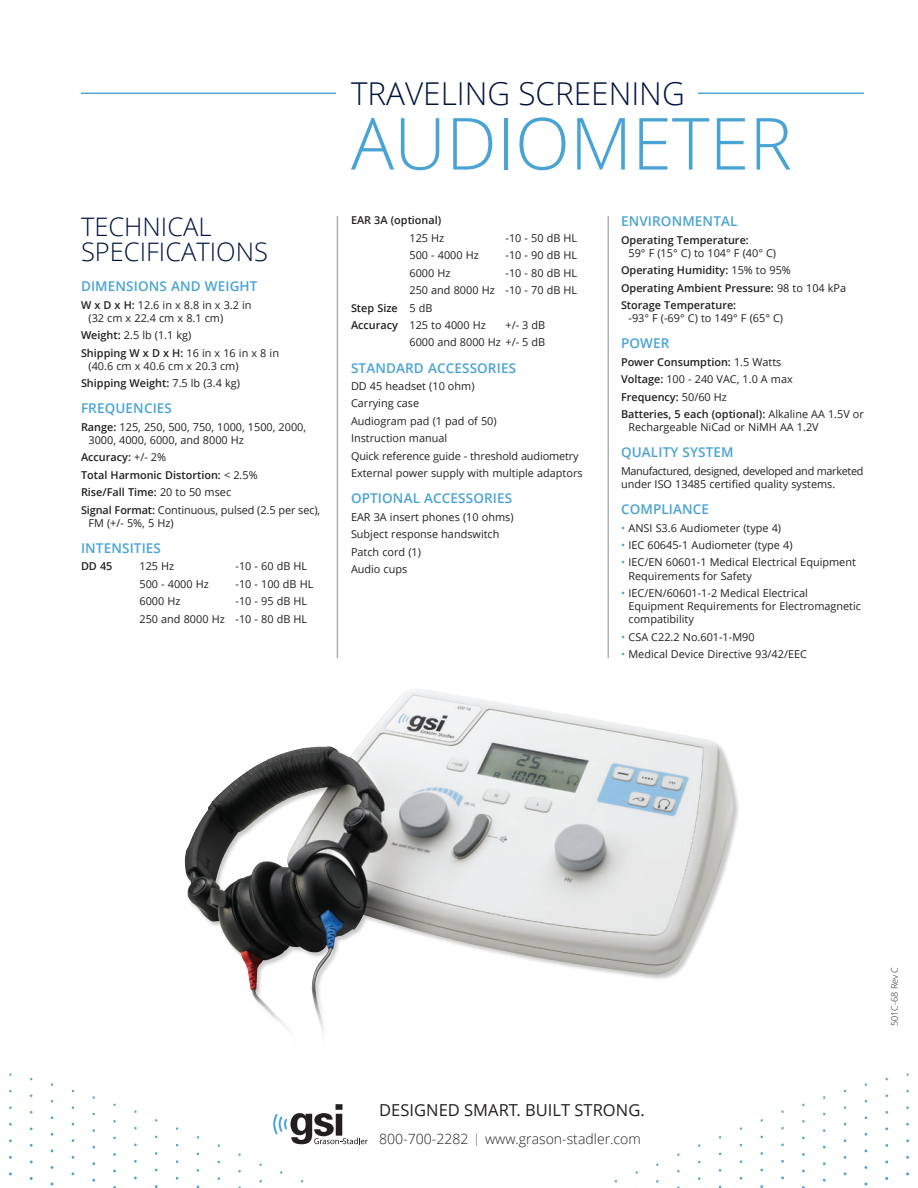
<style>
.page{position:relative;width:918px;height:1188px;background:#fff}
.page>*{position:absolute;margin:0;border:0;box-sizing:border-box;transform-origin:0 0}
.t1{font:300 72px "Open Sans";color:#4aa3d5}
.t2{font:300 31.5px "Open Sans";color:#001340}
.t3{font:300 25.5px "Open Sans";color:#001340}
.t4{font:16.5px "Open Sans";color:#231f20}
.t5{font:300 14.1px "Open Sans";color:#231f20}
.t6{font:600 13.5px "Open Sans";letter-spacing:.01em;color:#4aa3d5}
.t7{font:10.8px/13.2px "Open Sans";color:#231f20}
.t8{font:600 10.8px "Open Sans";color:#231f20}
.t9{font:10.8px/13.2px "Open Sans";letter-spacing:-.03em;color:#231f20}
.t10{font:300 9px "Open Sans";color:#231f20}
.s1{font-weight:600}
.s2{font-weight:400}
.s3{color:#4aa3d5}
.s4{font-size:16.5px}
</style>
<div class="page">
<svg style="left:273px;top:1104px;width:95px;height:40px"></svg>
<hr style="left:337px;top:216px;width:1px;height:442px;background:#aeb3b8">
<hr style="left:608px;top:216px;width:1px;height:442px;background:#aeb3b8">
<hr style="left:81px;top:93px;width:255px;height:1px;background:#4aa3d5">
<hr style="left:698px;top:93px;width:166px;height:1px;background:#4aa3d5">
<div style="left:185px;top:688px;width:555px;height:399px;background:#231f20;opacity:.25"></div>
<img style="left:185px;top:688px;width:231px;height:393px">
<div style="left:235px;top:991px;width:108px;height:90px;background:#fff"></div>
<div style="left:235px;top:1080px;width:108px;height:9px;background:#fff"></div>
<p class="t3" style="left:81px;top:209px;width:132px">TECHNICAL</p>
<p class="t3" style="left:81px;top:234px;width:189px">SPECIFICATIONS</p>
<p class="t6" style="left:81px;top:277px;width:178px">DIMENSIONS AND WEIGHT</p>
<p class="t7" style="left:88px;top:298px;width:165px;text-indent:-8px"><span class="s1">W x D x H:</span> 12.6 in x 8.8 in x 3.2 in (32 cm x 22.4 cm x 8.1 cm)</p>
<p class="t7" style="left:81px;top:328px;width:112px"><span class="s1">Weight:</span> 2.5 lb (1.1 kg)</p>
<p class="t7" style="left:88px;top:346px;width:192px;text-indent:-8px"><span class="s1">Shipping W x D x H:</span> 16 in x 16 in x 8 in (40.6 cm x 40.6 cm x 20.3 cm)</p>
<p class="t8" style="left:81px;top:376px;width:160px">Shipping Weight: <span class="s2">7.5 lb (3.4 kg)</span></p>
<p class="t6" style="left:81px;top:399px;width:93px">FREQUENCIES</p>
<p class="t7" style="left:88px;top:420px;width:219px;text-indent:-8px"><span class="s1">Range:</span> 125, 250, 500, 750, 1000, 1500, 2000,<br>3000, 4000, 6000, and 8000 Hz</p>
<p class="t8" style="left:81px;top:450px;width:87px">Accuracy: <span class="s2">+/- 2%</span></p>
<p class="t8" style="left:81px;top:467px;width:178px">Total Harmonic Distortion: <span class="s2">&lt; 2.5%</span></p>
<p class="t8" style="left:81px;top:485px;width:152px">Rise/Fall Time: <span class="s2">20 to 50 msec</span></p>
<p class="t7" style="left:88px;top:503px;width:233px;text-indent:-8px"><span class="s1">Signal Format:</span> Continuous, pulsed (2.5 per sec),<br>FM (+/- 5%, 5 Hz)</p>
<p class="t6" style="left:81px;top:539px;width:82px">INTENSITIES</p>
<p class="t8" style="left:81px;top:559px;width:33px">DD 45</p>
<p class="t7" style="left:139px;top:559px;width:36px">125 Hz</p>
<p class="t7" style="left:236px;top:559px;width:73px">-10 - 60 dB HL</p>
<p class="t7" style="left:139px;top:577px;width:71px">500 - 4000 Hz</p>
<p class="t7" style="left:236px;top:577px;width:79px">-10 - 100 dB HL</p>
<p class="t7" style="left:139px;top:594px;width:43px">6000 Hz</p>
<p class="t7" style="left:236px;top:594px;width:73px">-10 - 95 dB HL</p>
<p class="t7" style="left:139px;top:612px;width:169px">250 and 8000 Hz -10 - 80 dB HL</p>
<p class="t2" style="left:351px;top:72px;width:335px">TRAVELING SCREENING</p>
<p class="t1" style="left:351px;top:94px;width:443px">AUDIOMETER</p>
<p class="t8" style="left:351px;top:213px;width:92px">EAR 3A (optional)</p>
<p class="t7" style="left:409px;top:231px;width:36px">125 Hz</p>
<p class="t7" style="left:506px;top:231px;width:73px">-10 - 50 dB HL</p>
<p class="t7" style="left:409px;top:248px;width:71px">500 - 4000 Hz</p>
<p class="t7" style="left:506px;top:248px;width:73px">-10 - 90 dB HL</p>
<p class="t7" style="left:409px;top:266px;width:43px">6000 Hz</p>
<p class="t7" style="left:506px;top:266px;width:73px">-10 - 80 dB HL</p>
<p class="t7" style="left:409px;top:283px;width:169px">250 and 8000 Hz -10 - 70 dB HL</p>
<p class="t8" style="left:351px;top:300px;width:83px">Step Size <span class="s2">5 dB</span></p>
<p class="t7" style="left:351px;top:318px;width:136px"><span class="s1">Accuracy</span> 125 to 4000 Hz</p>
<p class="t7" style="left:506px;top:318px;width:41px">+/- 3 dB</p>
<p class="t7" style="left:409px;top:336px;width:137px">6000 and 8000 Hz +/- 5 dB</p>
<p class="t6" style="left:351px;top:358px;width:167px">STANDARD ACCESSORIES</p>
<p class="t7" style="left:351px;top:379px;width:125px">DD 45 headset (10 ohm)</p>
<p class="t7" style="left:351px;top:397px;width:70px">Carrying case</p>
<p class="t7" style="left:351px;top:414px;width:147px">Audiogram pad (1 pad of 50)</p>
<p class="t7" style="left:351px;top:432px;width:98px">Instruction manual</p>
<p class="t7" style="left:351px;top:449px;width:229px">Quick reference guide - threshold audiometry</p>
<p class="t7" style="left:351px;top:466px;width:233px">External power supply with multiple adaptors</p>
<p class="t6" style="left:351px;top:489px;width:163px">OPTIONAL ACCESSORIES</p>
<p class="t7" style="left:351px;top:510px;width:164px">EAR 3A insert phones (10 ohms)</p>
<p class="t7" style="left:351px;top:527px;width:150px">Subject response handswitch</p>
<p class="t7" style="left:351px;top:545px;width:72px">Patch cord (1)</p>
<p class="t7" style="left:351px;top:562px;width:58px">Audio cups</p>
<p class="t6" style="left:621px;top:212px;width:118px">ENVIRONMENTAL</p>
<p class="t7" style="left:628px;top:233px;width:149px;text-indent:-8px"><span class="s1">Operating Temperature:<br></span>59° F (15° C) to 104° F (40° C)</p>
<p class="t8" style="left:621px;top:263px;width:171px">Operating Humidity: <span class="s2">15% to 95%</span></p>
<p class="t8" style="left:621px;top:280px;width:227px">Operating Ambient Pressure: <span class="s2">98 to 104 kPa</span></p>
<p class="t7" style="left:628px;top:298px;width:156px;text-indent:-8px"><span class="s1">Storage Temperature:<br></span>-93° F (-69° C) to 149° F (65° C)</p>
<p class="t6" style="left:621px;top:334px;width:50px">POWER</p>
<p class="t8" style="left:621px;top:355px;width:162px">Power Consumption: <span class="s2">1.5 Watts</span></p>
<p class="t7" style="left:621px;top:373px;width:173px"><span class="s1">Voltage:</span> 100 - 240 VAC, 1.0 A max</p>
<p class="t8" style="left:621px;top:389px;width:107px">Frequency: <span class="s2">50/60 Hz</span></p>
<p class="t7" style="left:628px;top:408px;width:237px;text-indent:-8px"><span class="s1">Batteries, 5 each (optional):</span> Alkaline AA 1.5V or<br>Rechargeable NiCad or NiMH AA 1.2V</p>
<p class="t6" style="left:621px;top:443px;width:114px">QUALITY SYSTEM</p>
<p class="t9" style="left:621px;top:464px;width:244px">Manufactured, designed, developed and marketed under ISO 13485 certified quality systems.</p>
<p class="t6" style="left:621px;top:500px;width:90px">COMPLIANCE</p>
<p class="t7" style="left:621px;top:521px;width:162px"><span class="s3">•</span> ANSI S3.6 Audiometer (type 4)</p>
<p class="t7" style="left:621px;top:538px;width:173px"><span class="s3">•</span> IEC 60645-1 Audiometer (type 4)</p>
<p class="t7" style="left:628px;top:556px;width:229px;text-indent:-8px"><span class="s3">•</span> IEC/EN 60601-1 Medical Electrical Equipment<br>Requirements for Safety</p>
<p class="t7" style="left:628px;top:586px;width:234px;text-indent:-8px"><span class="s3">•</span> IEC/EN/60601-1-2 Medical Electrical<br>Equipment Requirements for Electromagnetic compatibility</p>
<p class="t7" style="left:621px;top:630px;width:135px"><span class="s3">•</span> CSA C22.2 No.601-1-M90</p>
<p class="t7" style="left:621px;top:647px;width:188px"><span class="s3">•</span> Medical Device Directive 93/42/EEC</p>
<p class="t4" style="left:379px;top:1099px;width:267px">DESIGNED SMART. BUILT STRONG.</p>
<p class="t5" style="left:379px;top:1129px;width:263px">800-700-2282 <span class="s4">l</span> www.grason-stadler.com</p>
<p class="t10" style="left:888px;top:1026px;width:60px;rotate:-90deg">501C-68 Rev C</p>
</div>
